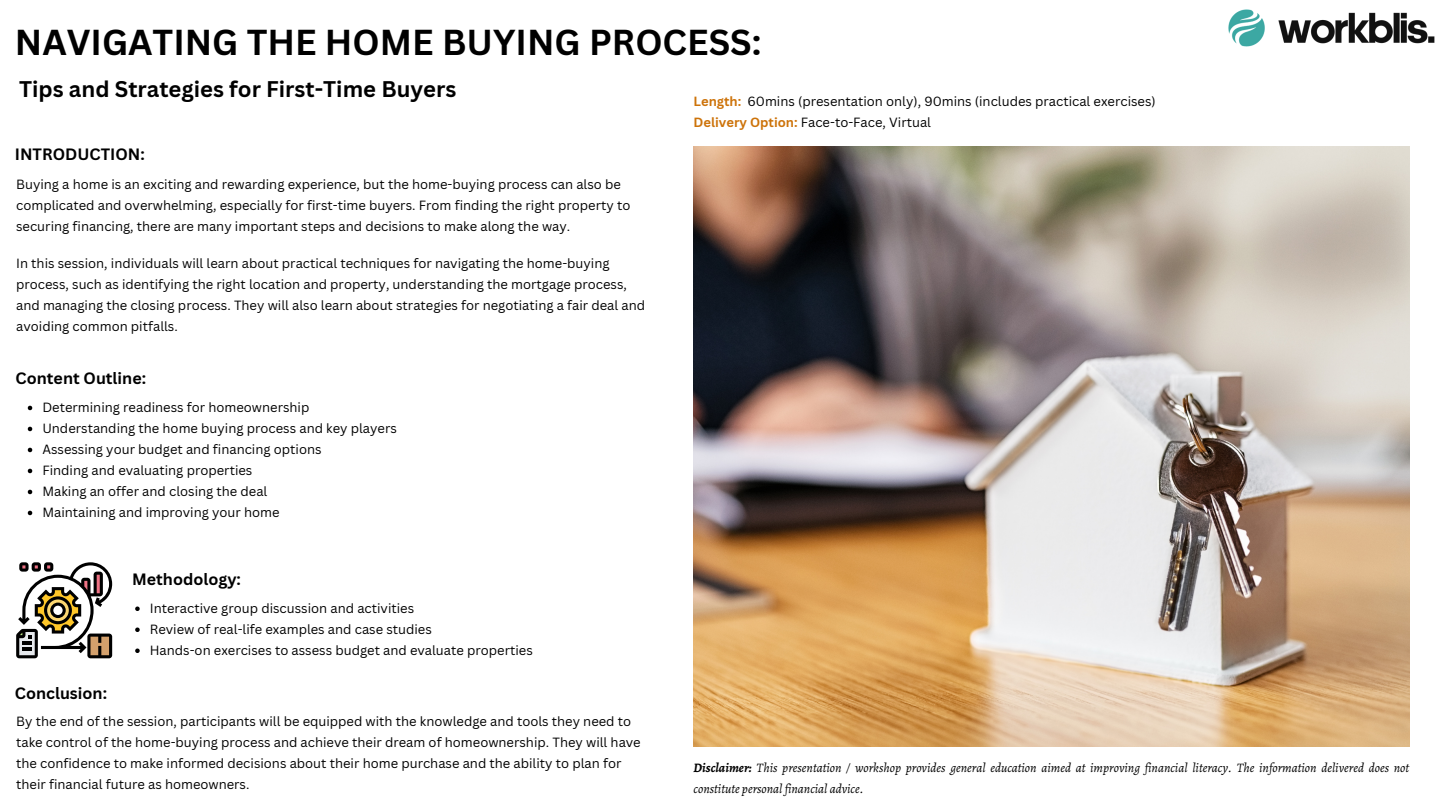
<style>
.page{position:relative;width:1440px;height:810px;background:#fff}
.page>*{position:absolute;margin:0;border:0;box-sizing:border-box;transform-origin:0 0}
.t1{font:700 35.1px "Canva Sans";color:#000}
.t2{font:700 22px "Canva Sans";color:#000}
.t3{font:700 16px "Canva Sans";color:#000}
.t4{font:13px/21px "Canva Sans";color:#000}
.t5{font:italic 13px/21px "Alegreya";color:#000}
.s1{font-weight:700;color:#cd730a}
.s2{font-weight:700}
</style>
<div class="page">
<svg style="left:16px;top:562px;width:96px;height:96px"></svg>
<img style="left:1228px;top:9px;width:207px;height:38px">
<img style="left:694px;top:147px;width:716px;height:600px">
<svg style="left:28px;top:406px;width:4px;height:4px"></svg>
<svg style="left:28px;top:427px;width:4px;height:4px"></svg>
<svg style="left:28px;top:448px;width:4px;height:4px"></svg>
<svg style="left:28px;top:469px;width:4px;height:4px"></svg>
<svg style="left:28px;top:490px;width:4px;height:4px"></svg>
<svg style="left:28px;top:511px;width:4px;height:4px"></svg>
<svg style="left:135px;top:607px;width:5px;height:4px"></svg>
<svg style="left:135px;top:628px;width:5px;height:4px"></svg>
<svg style="left:135px;top:649px;width:5px;height:4px"></svg>
<h1 class="t1" style="left:15px;top:17px;width:748px">NAVIGATING THE HOME BUYING PROCESS:</h1>
<h2 class="t2" style="left:19px;top:73px;width:439px">Tips and Strategies for First-Time Buyers</h2>
<p class="t4" style="left:694px;top:90px;width:464px"><span class="s1">Length:</span> 60mins (presentation only), 90mins (includes practical exercises)<br><span class="s1">Delivery Option:</span> Face-to-Face, Virtual</p>
<p class="t3" style="left:15px;top:142px;width:131px">INTRODUCTION:</p>
<p class="t4" style="left:16px;top:173px;width:616px">Buying a home is an exciting and rewarding experience, but the home-buying process can also be complicated and overwhelming, especially for first-time buyers. From finding the right property to securing financing, there are many important steps and decisions to make along the way.</p>
<p class="t4" style="left:16px;top:252px;width:631px">In this session, individuals will learn about practical techniques for navigating the home-buying process, such as identifying the right location and property, understanding the mortgage process, and managing the closing process. They will also learn about strategies for negotiating a fair deal and avoiding common pitfalls.</p>
<p class="t3" style="left:16px;top:367px;width:132px">Content Outline:</p>
<p class="t4" style="left:42px;top:397px;width:356px">Determining readiness for homeownership Understanding the home buying process and key players Assessing your budget and financing options<br>Finding and evaluating properties<br>Making an offer and closing the deal<br>Maintaining and improving your home</p>
<p class="t3" style="left:132px;top:568px;width:110px">Methodology:</p>
<p class="t4" style="left:150px;top:598px;width:385px">Interactive group discussion and activities<br>Review of real-life examples and case studies<br>Hands-on exercises to assess budget and evaluate properties</p>
<p class="t3" style="left:15px;top:682px;width:94px">Conclusion:</p>
<p class="t4" style="left:16px;top:711px;width:626px">By the end of the session, participants will be equipped with the knowledge and tools they need to take control of the home-buying process and achieve their dream of homeownership. They will have the confidence to make informed decisions about their home purchase and the ability to plan for their financial future as homeowners.</p>
<p class="t5" style="left:694px;top:757px;width:717px"><span class="s2">Disclaimer:</span> This presentation / workshop provides general education aimed at improving financial literacy. The information delivered does not constitute personal financial advice.</p>
</div>
